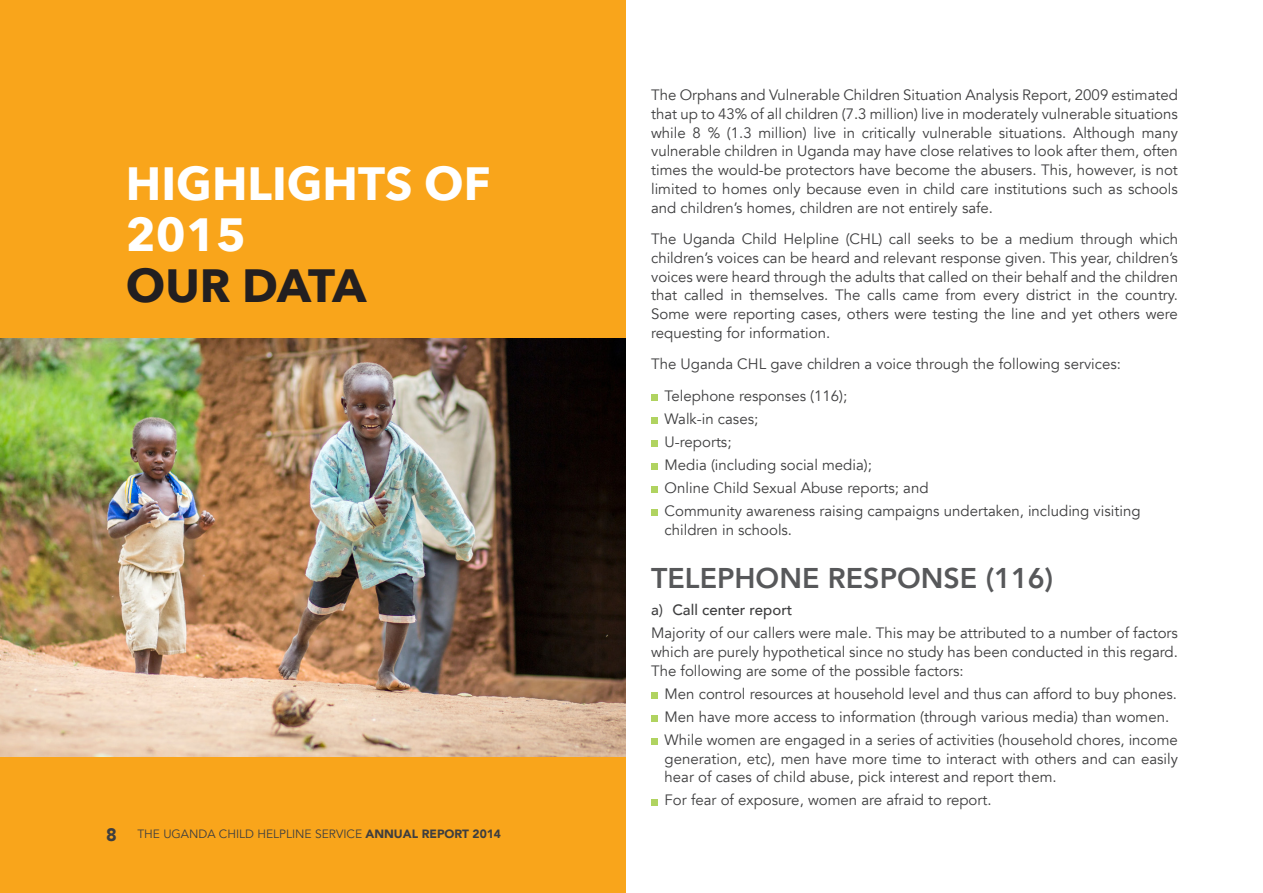
<style>
.page{position:relative;width:1263px;height:893px;background:#fff}
.page>*{position:absolute;margin:0;border:0;box-sizing:border-box;transform-origin:0 0}
.CHAPTER_HEADING{font:700 46.5px/51.2px "Avenir Next";color:#fff}
.CHAPTER_HEADING-2{font:700 46.5px "Avenir Next";letter-spacing:-.025em;color:#231f20}
.heading_foreword{font:800 28.5px "Avenir";color:#57585a}
.t1{font:900 18px "Avenir";color:#3e3e3f}
.STORY_BULLETS{font:15px/18.8px "Avenir";color:#3e3e3f;text-align:justify}
.t2{font:500 15px "Avenir";color:#3e3e3f}
.t3{font:12px "Avenir";color:#3e3e3f}
.t4{font:900 12px "Avenir";color:#3e3e3f}
.s1{font-weight:900}
</style>
<div class="page">
<div style="left:651px;top:394px;width:6px;height:7px;background:#b0d360"></div>
<div style="left:651px;top:417px;width:6px;height:7px;background:#b0d360"></div>
<div style="left:651px;top:440px;width:6px;height:7px;background:#b0d360"></div>
<div style="left:651px;top:463px;width:6px;height:7px;background:#b0d360"></div>
<div style="left:651px;top:486px;width:6px;height:7px;background:#b0d360"></div>
<div style="left:651px;top:509px;width:6px;height:7px;background:#b0d360"></div>
<div style="left:651px;top:692px;width:6px;height:7px;background:#b0d360"></div>
<div style="left:651px;top:715px;width:6px;height:7px;background:#b0d360"></div>
<div style="left:651px;top:738px;width:6px;height:7px;background:#b0d360"></div>
<svg style="left:651px;top:799px;width:6px;height:6px"></svg>
<div style="left:0;top:0;width:625px;height:893px;background:#f9a51b"></div>
<img style="left:0;top:338px;width:625px;height:418px">
<p class="CHAPTER_HEADING" style="left:126px;top:157px;width:366px">HIGHLIGHTS OF<br>2015</p>
<p class="CHAPTER_HEADING-2" style="left:126px;top:245px;width:242px">OUR DATA</p>
<p class="t1" style="left:106px;top:819px;width:12px">8</p>
<p class="t3" style="left:137px;top:827px;width:365px">THE UGANDA CHILD HELPLINE SERVICE <span class="s1">ANNUAL REPORT 2014</span></p>
<p class="t4" style="left:494px;top:823px;width:9px">5</p>
<p class="STORY_BULLETS" style="left:651px;top:86px;width:528px">The Orphans and Vulnerable Children Situation Analysis Report, 2009 estimated that up to 43% of all children (7.3 million) live in moderately vulnerable situations while 8 % (1.3 million) live in critically vulnerable situations. Although many vulnerable children in Uganda may have close relatives to look after them, often times the would-be protectors have become the abusers. This, however, is not limited to homes only because even in child care institutions such as schools and children’s homes, children are not entirely safe.</p>
<p class="STORY_BULLETS" style="left:651px;top:230px;width:528px">The Uganda Child Helpline (CHL) call seeks to be a medium through which children’s voices can be heard and relevant response given. This year, children’s voices were heard through the adults that called on their behalf and the children that called in themselves. The calls came from every district in the country.<br>Some were reporting cases, others were testing the line and yet others were requesting for information.</p>
<p class="STORY_BULLETS" style="left:651px;top:355px;width:471px">The Uganda CHL gave children a voice through the following services:</p>
<p class="STORY_BULLETS" style="left:665px;top:387px;width:184px">Telephone responses (116);</p>
<p class="STORY_BULLETS" style="left:665px;top:410px;width:95px">Walk-in cases;</p>
<p class="STORY_BULLETS" style="left:665px;top:433px;width:68px">U-reports;</p>
<p class="STORY_BULLETS" style="left:665px;top:456px;width:209px">Media (including social media);</p>
<p class="STORY_BULLETS" style="left:665px;top:479px;width:265px">Online Child Sexual Abuse reports; and</p>
<p class="STORY_BULLETS" style="left:665px;top:502px;width:477px">Community awareness raising campaigns undertaken, including visiting children in schools.</p>
<p class="heading_foreword" style="left:651px;top:556px;width:404px">TELEPHONE RESPONSE (116)</p>
<p class="t2" style="left:651px;top:597px;width:143px">a) Call center report</p>
<p class="STORY_BULLETS" style="left:651px;top:624px;width:528px">Majority of our callers were male. This may be attributed to a number of factors which are purely hypothetical since no study has been conducted in this regard.<br>The following are some of the possible factors:</p>
<p class="STORY_BULLETS" style="left:665px;top:685px;width:514px">Men control resources at household level and thus can afford to buy phones.</p>
<p class="STORY_BULLETS" style="left:665px;top:708px;width:506px">Men have more access to information (through various media) than women.</p>
<p class="STORY_BULLETS" style="left:665px;top:731px;width:515px">While women are engaged in a series of activities (household chores, income generation, etc), men have more time to interact with others and can easily hear of cases of child abuse, pick interest and report them.</p>
<p class="STORY_BULLETS" style="left:665px;top:791px;width:328px">For fear of exposure, women are afraid to report.</p>
</div>
